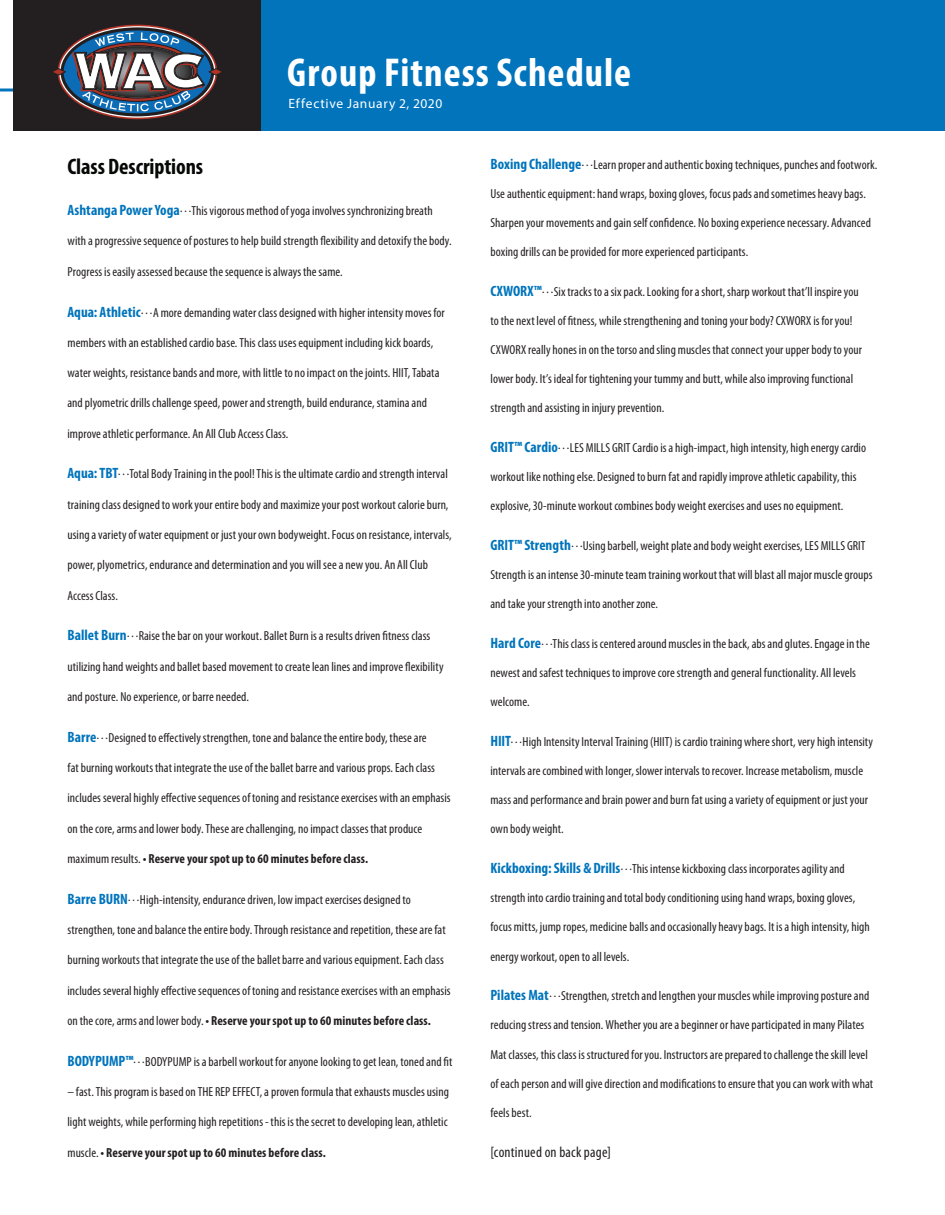
<style>
.page{position:relative;width:945px;height:1215px;background:#fff}
.page>*{position:absolute;margin:0;border:0;box-sizing:border-box;transform-origin:0 0}
.t1{font:700 condensed 40.5px "Myriad Pro";letter-spacing:.025em;color:#fff}
.Description{font:700 condensed 22.5px "Myriad Pro";letter-spacing:-.005em;color:#070907}
.Description-2{font:condensed 15px "Myriad Pro";letter-spacing:.015em;color:#231f20}
.t2{font:13.5px "Myriad Pro";letter-spacing:.05em;color:#fff}
.Description-3{font:condensed 13.2px "Myriad Pro";letter-spacing:.005em;color:#231f20}
.Description-4{font:700 condensed 13.2px "Myriad Pro";letter-spacing:.005em;color:#231f20}
.s1{font-weight:700;font-size:15px;color:#0174bc}
.s2{font-weight:400}
</style>
<div class="page">
<svg style="left:0;top:88px;width:14px;height:4px"></svg>
<div style="left:261px;top:0;width:684px;height:130px;background:#0174bc"></div>
<div style="left:14px;top:0;width:247px;height:130px;background:#231f20"></div>
<div style="left:61px;top:27px;width:153px;height:89px;border:3px solid #231f20;border-radius:50%"></div>
<svg style="left:53px;top:32px;width:168px;height:79px"></svg>
<p class="t1" style="left:287px;top:47px;width:346px">Group Fitness Schedule</p>
<p class="t2" style="left:289px;top:95px;width:155px">Effective January 2, 2020</p>
<p class="Description" style="left:68px;top:153px;width:137px">Class Descriptions</p>
<p class="Description-3" style="left:68px;top:204px;width:367px"><span class="s1">Ashtanga Power Yoga</span>…This vigorous method of yoga involves synchronizing breath</p>
<p class="Description-3" style="left:68px;top:234px;width:386px">with a progressive sequence of postures to help build strength flexibility and detoxify the body.</p>
<p class="Description-3" style="left:68px;top:264px;width:277px">Progress is easily assessed because the sequence is always the same.</p>
<p class="Description-3" style="left:68px;top:305px;width:379px"><span class="s1">Aqua: Athletic</span>…A more demanding water class designed with higher intensity moves for</p>
<p class="Description-3" style="left:68px;top:335px;width:367px">members with an established cardio base. This class uses equipment including kick boards,</p>
<p class="Description-3" style="left:68px;top:366px;width:374px">water weights, resistance bands and more, with little to no impact on the joints. HIIT, Tabata</p>
<p class="Description-3" style="left:68px;top:396px;width:361px">and plyometric drills challenge speed, power and strength, build endurance, stamina and</p>
<p class="Description-3" style="left:68px;top:426px;width:222px">improve athletic performance. An All Club Access Class.</p>
<p class="Description-3" style="left:68px;top:467px;width:382px"><span class="s1">Aqua: TBT</span>…Total Body Training in the pool! This is the ultimate cardio and strength interval</p>
<p class="Description-3" style="left:68px;top:497px;width:383px">training class designed to work your entire body and maximize your post workout calorie burn,</p>
<p class="Description-3" style="left:68px;top:528px;width:386px">using a variety of water equipment or just your own bodyweight. Focus on resistance, intervals,</p>
<p class="Description-3" style="left:68px;top:558px;width:362px">power, plyometrics, endurance and determination and you will see a new you. An All Club</p>
<p class="Description-3" style="left:68px;top:588px;width:52px">Access Class.</p>
<p class="Description-3" style="left:68px;top:629px;width:364px"><span class="s1">Ballet Burn</span>…Raise the bar on your workout. Ballet Burn is a results driven fitness class</p>
<p class="Description-3" style="left:68px;top:659px;width:378px">utilizing hand weights and ballet based movement to create lean lines and improve flexibility</p>
<p class="Description-3" style="left:68px;top:689px;width:183px">and posture. No experience, or barre needed.</p>
<p class="Description-3" style="left:68px;top:730px;width:361px"><span class="s1">Barre</span>…Designed to effectively strengthen, tone and balance the entire body, these are</p>
<p class="Description-3" style="left:68px;top:761px;width:369px">fat burning workouts that integrate the use of the ballet barre and various props. Each class</p>
<p class="Description-3" style="left:68px;top:791px;width:385px">includes several highly effective sequences of toning and resistance exercises with an emphasis</p>
<p class="Description-3" style="left:68px;top:821px;width:356px">on the core, arms and lower body. These are challenging, no impact classes that produce</p>
<p class="Description-4" style="left:68px;top:850px;width:302px"><span class="s2">maximum results.</span> • Reserve your spot up to 60 minutes before class.</p>
<p class="Description-3" style="left:68px;top:892px;width:345px"><span class="s1">Barre BURN</span>…High-intensity, endurance driven, low impact exercises designed to</p>
<p class="Description-3" style="left:68px;top:922px;width:380px">strengthen, tone and balance the entire body. Through resistance and repetition, these are fat</p>
<p class="Description-3" style="left:68px;top:953px;width:378px">burning workouts that integrate the use of the ballet barre and various equipment. Each class</p>
<p class="Description-3" style="left:68px;top:983px;width:385px">includes several highly effective sequences of toning and resistance exercises with an emphasis</p>
<p class="Description-4" style="left:68px;top:1012px;width:365px"><span class="s2">on the core, arms and lower body.</span> • Reserve your spot up to 60 minutes before class.</p>
<p class="Description-3" style="left:68px;top:1054px;width:386px"><span class="s1">BODYPUMP™</span>…BODYPUMP is a barbell workout for anyone looking to get lean, toned and fit</p>
<p class="Description-3" style="left:68px;top:1084px;width:383px">– fast. This program is based on THE REP EFFECT, a proven formula that exhausts muscles using</p>
<p class="Description-3" style="left:68px;top:1115px;width:382px">light weights, while performing high repetitions - this is the secret to developing lean, athletic</p>
<p class="Description-4" style="left:68px;top:1144px;width:260px"><span class="s2">muscle.</span> • Reserve your spot up to 60 minutes before class.</p>
<p class="Description-3" style="left:490px;top:157px;width:388px"><span class="s1">Boxing Challenge</span>…Learn proper and authentic boxing techniques, punches and footwork.</p>
<p class="Description-3" style="left:490px;top:186px;width:377px">Use authentic equipment: hand wraps, boxing gloves, focus pads and sometimes heavy bags.</p>
<p class="Description-3" style="left:490px;top:216px;width:382px">Sharpen your movements and gain self confidence. No boxing experience necessary. Advanced</p>
<p class="Description-3" style="left:490px;top:245px;width:259px">boxing drills can be provided for more experienced participants.</p>
<p class="Description-3" style="left:490px;top:284px;width:370px"><span class="s1">CXWORX™</span>…Six tracks to a six pack. Looking for a short, sharp workout that’ll inspire you</p>
<p class="Description-3" style="left:490px;top:314px;width:363px">to the next level of fitness, while strengthening and toning your body? CXWORX is for you!</p>
<p class="Description-3" style="left:490px;top:343px;width:373px">CXWORX really hones in on the torso and sling muscles that connect your upper body to your</p>
<p class="Description-3" style="left:490px;top:372px;width:364px">lower body. It’s ideal for tightening your tummy and butt, while also improving functional</p>
<p class="Description-3" style="left:490px;top:401px;width:175px">strength and assisting in injury prevention.</p>
<p class="Description-3" style="left:490px;top:441px;width:377px"><span class="s1">GRIT™ Cardio</span>…LES MILLS GRIT Cardio is a high-impact, high intensity, high energy cardio</p>
<p class="Description-3" style="left:490px;top:470px;width:368px">workout like nothing else. Designed to burn fat and rapidly improve athletic capability, this</p>
<p class="Description-3" style="left:490px;top:499px;width:354px">explosive, 30-minute workout combines body weight exercises and uses no equipment.</p>
<p class="Description-3" style="left:490px;top:539px;width:376px"><span class="s1">GRIT™ Strength</span>…Using barbell, weight plate and body weight exercises, LES MILLS GRIT</p>
<p class="Description-3" style="left:490px;top:568px;width:384px">Strength is an intense 30-minute team training workout that will blast all major muscle groups</p>
<p class="Description-3" style="left:490px;top:597px;width:169px">and take your strength into another zone.</p>
<p class="Description-3" style="left:490px;top:637px;width:381px"><span class="s1">Hard Core</span>…This class is centered around muscles in the back, abs and glutes. Engage in the</p>
<p class="Description-3" style="left:490px;top:666px;width:367px">newest and safest techniques to improve core strength and general functionality. All levels</p>
<p class="Description-3" style="left:490px;top:695px;width:41px">welcome.</p>
<p class="Description-3" style="left:490px;top:735px;width:384px"><span class="s1">HIIT</span>…High Intensity Interval Training (HIIT) is cardio training where short, very high intensity</p>
<p class="Description-3" style="left:490px;top:764px;width:374px">intervals are combined with longer, slower intervals to recover. Increase metabolism, muscle</p>
<p class="Description-3" style="left:490px;top:793px;width:379px">mass and performance and brain power and burn fat using a variety of equipment or just your</p>
<p class="Description-3" style="left:490px;top:822px;width:75px">own body weight.</p>
<p class="Description-3" style="left:490px;top:862px;width:356px"><span class="s1">Kickboxing: Skills &amp; Drills</span>…This intense kickboxing class incorporates agility and</p>
<p class="Description-3" style="left:490px;top:891px;width:366px">strength into cardio training and total body conditioning using hand wraps, boxing gloves,</p>
<p class="Description-3" style="left:490px;top:920px;width:381px">focus mitts, jump ropes, medicine balls and occasionally heavy bags. It is a high intensity, high</p>
<p class="Description-3" style="left:490px;top:949px;width:140px">energy workout, open to all levels.</p>
<p class="Description-3" style="left:490px;top:989px;width:380px"><span class="s1">Pilates Mat</span>…Strengthen, stretch and lengthen your muscles while improving posture and</p>
<p class="Description-3" style="left:490px;top:1018px;width:375px">reducing stress and tension. Whether you are a beginner or have participated in many Pilates</p>
<p class="Description-3" style="left:490px;top:1047px;width:379px">Mat classes, this class is structured for you. Instructors are prepared to challenge the skill level</p>
<p class="Description-3" style="left:490px;top:1076px;width:384px">of each person and will give direction and modifications to ensure that you can work with what</p>
<p class="Description-3" style="left:490px;top:1105px;width:43px">feels best.</p>
<p class="Description-2" style="left:490px;top:1143px;width:122px">[continued on back page]</p>
</div>
